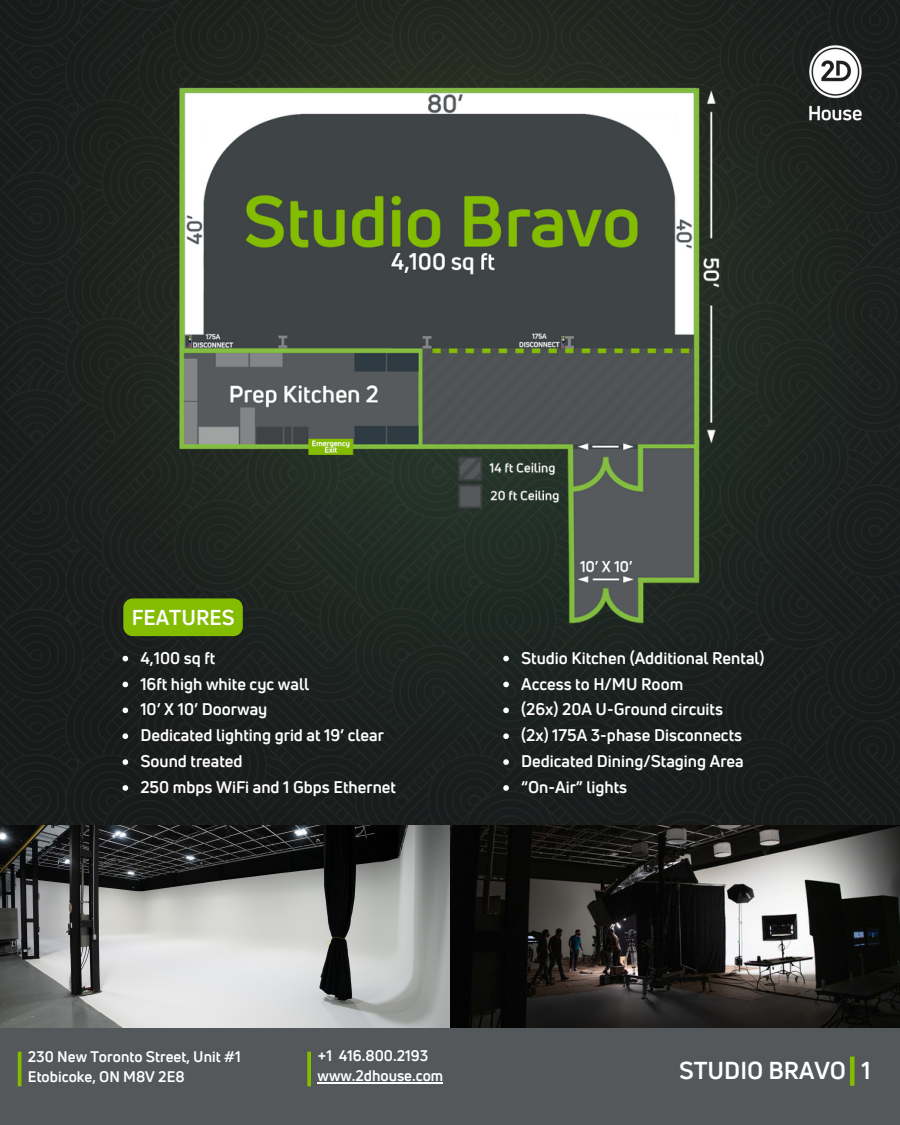
<style>
.page{position:relative;width:900px;height:1125px;background:#fff}
.page>*{position:absolute;margin:0;border:0;box-sizing:border-box;transform-origin:0 0}
.t1{font:700 23.85px "Uni Neue";color:#fff}
.t2{font:700 21px "Uni Neue";color:#fff}
.t3{font:700 16.5px "Uni Neue";color:#fff}
.t4{font:700 15px "Uni Neue";color:#fff}
</style>
<div class="page">
<img style="left:0;top:0;width:900px;height:826px">
<img style="left:0;top:826px;width:900px;height:202px">
<div style="left:0;top:1028px;width:900px;height:97px;background:#54585a"></div>
<hr style="left:18px;top:1052px;width:3px;height:34px;background:#84bd00">
<svg style="left:307px;top:1052px;width:4px;height:34px"></svg>
<hr style="left:318px;top:1082px;width:125px;height:2px;background:#fff">
<img style="left:798px;top:34px;width:77px;height:93px">
<div style="left:850px;top:1057px;width:5px;height:29px;background:#84bd00"></div>
<img style="left:131px;top:42px;width:624px;height:624px">
<div style="left:123px;top:598px;width:120px;height:38px;background:#84bd00"></div>
<svg style="left:123px;top:656px;width:5px;height:5px"></svg>
<svg style="left:123px;top:682px;width:5px;height:5px"></svg>
<svg style="left:123px;top:708px;width:5px;height:5px"></svg>
<svg style="left:123px;top:733px;width:5px;height:6px"></svg>
<svg style="left:123px;top:759px;width:5px;height:6px"></svg>
<svg style="left:123px;top:785px;width:5px;height:6px"></svg>
<svg style="left:503px;top:656px;width:6px;height:5px"></svg>
<svg style="left:503px;top:682px;width:6px;height:5px"></svg>
<svg style="left:503px;top:708px;width:6px;height:5px"></svg>
<svg style="left:503px;top:733px;width:6px;height:6px"></svg>
<svg style="left:503px;top:759px;width:6px;height:6px"></svg>
<svg style="left:503px;top:785px;width:6px;height:6px"></svg>
<p class="t2" style="left:132px;top:603px;width:104px">FEATURES</p>
<p class="t3" style="left:140px;top:646px;width:76px">4,100 sq ft</p>
<p class="t3" style="left:140px;top:672px;width:170px">16ft high white cyc wall</p>
<p class="t3" style="left:140px;top:698px;width:129px">10’ X 10’ Doorway</p>
<p class="t3" style="left:140px;top:724px;width:245px">Dedicated lighting grid at 19’ clear</p>
<p class="t3" style="left:140px;top:750px;width:104px">Sound treated</p>
<p class="t3" style="left:140px;top:776px;width:257px">250 mbps WiFi and 1 Gbps Ethernet</p>
<p class="t3" style="left:521px;top:646px;width:245px">Studio Kitchen (Additional Rental)</p>
<p class="t3" style="left:521px;top:672px;width:164px">Access to H/MU Room</p>
<p class="t3" style="left:521px;top:698px;width:203px">(26x) 20A U-Ground circuits</p>
<p class="t3" style="left:521px;top:724px;width:223px">(2x) 175A 3-phase Disconnects</p>
<p class="t3" style="left:521px;top:750px;width:224px">Dedicated Dining/Staging Area</p>
<p class="t3" style="left:521px;top:776px;width:108px">“On-Air” lights</p>
<p class="t4" style="left:28px;top:1046px;width:215px">230 New Toronto Street, Unit #1</p>
<p class="t4" style="left:28px;top:1066px;width:158px">Etobicoke, ON M8V 2E8</p>
<p class="t4" style="left:318px;top:1045px;width:112px">+1 416.800.2193</p>
<p class="t4" style="left:318px;top:1065px;width:127px">www.2dhouse.com</p>
<p class="t1" style="left:679px;top:1054px;width:193px">STUDIO BRAVO 1</p>
</div>
